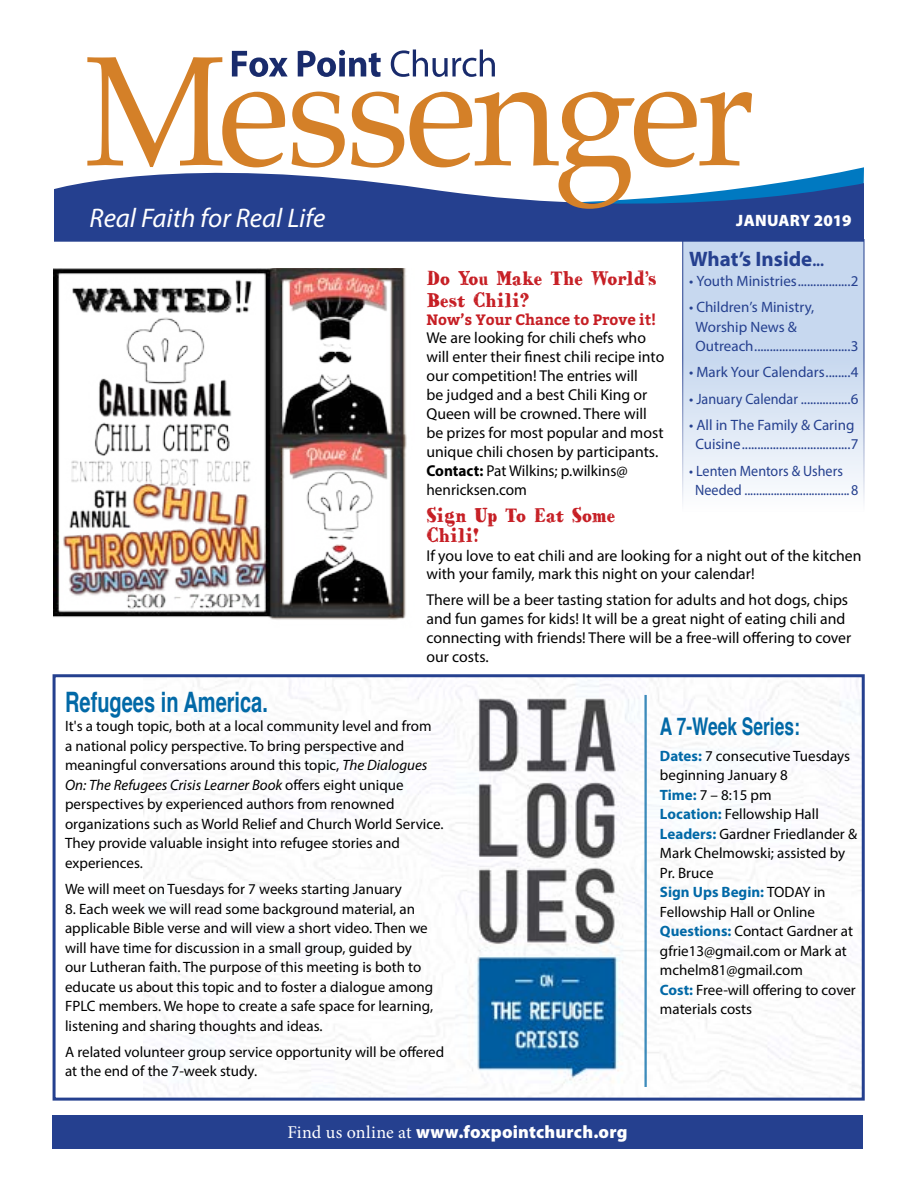
<style>
.page{position:relative;width:918px;height:1188px;background:#fff}
.page>*{position:absolute;margin:0;border:0;box-sizing:border-box;transform-origin:0 0}
.t1{font:700 28.2px "Helvetica";color:#0269a7;scale:.71 1}
.t2{font:italic 27px "Myriad Pro";color:#fff}
.t3{font:700 24.3px "Helvetica";color:#0269a7;scale:.71 1}
.t4{font:700 21px "Myriad Pro";color:#25408f}
.t5{font:900 18px "Myriad Pro";letter-spacing:.01em;color:#fff}
.t6{font:500 16.5px/21.6px "HVD Bodedo";letter-spacing:-.025em;color:#c61e24;scale:.9 1}
.t7{font:900 16.5px "Myriad Pro";color:#fff}
.t8{font:15.75px/18.9px "Myriad Pro";color:#000}
.t9{font:15px/19.5px "Myriad Pro";color:#000}
.t10{font:15px/19.5px "Myriad Pro";color:#25408f}
.t11{font:15px/19.5px "Myriad Pro";color:#25408f;scale:.94 1}
.t12{font:700 15px "Bitter";color:#c61e24}
.s1{font-size:15px}
.s2{font-weight:700}
.s3{font-style:italic}
.s4{font-family:"Minion Pro";font-weight:400}
.s5{font-weight:700;color:#0269a7}
</style>
<div class="page">
<div style="left:683px;top:239px;width:181px;height:273px;background:linear-gradient(to bottom,#b9ceeb,#f4f7fb)"></div>
<div style="left:53px;top:1115px;width:810px;height:33px;background:#25408f"></div>
<svg style="left:232px;top:50px;width:251px;height:7px"></svg>
<svg style="left:54px;top:167px;width:810px;height:75px;background:#304e98"></svg>
<svg style="left:87px;top:57px;width:665px;height:152px"></svg>
<img style="left:144px;top:678px;width:717px;height:419px">
<div style="left:53px;top:674px;width:812px;height:427px;border:3px solid #25408f"></div>
<hr style="left:646px;top:695px;width:1px;height:392px;background:#0269a7">
<hr style="left:645px;top:695px;width:1px;height:392px;background:#0269a7">
<img style="left:53px;top:269px;width:354px;height:351px">
<h2 class="t2" style="left:90px;top:201px;width:237px">Real Faith for Real Life</h2>
<p class="t7" style="left:736px;top:210px;width:117px">JANUARY 2019</p>
<h3 class="t4" style="left:689px;top:246px;width:137px">What’s Inside<span class="s1">...</span></h3>
<p class="t10" style="left:689px;top:271px;width:171px">• Youth Ministries.................2</p>
<p class="t10" style="left:695px;top:297px;width:165px;text-indent:-6px">• Children’s Ministry,<br>Worship News &amp;<br>Outreach...............................3</p>
<p class="t10" style="left:689px;top:362px;width:171px">• Mark Your Calendars........4</p>
<p class="t10" style="left:689px;top:389px;width:171px">• January Calendar ................6</p>
<p class="t10" style="left:689px;top:415px;width:171px;text-align:center">• All in The Family &amp; Caring<br>Cuisine...................................7</p>
<p class="t11" style="left:695px;top:461px;width:175px;text-indent:-6px">• Lenten Mentors &amp; Ushers<br>Needed ....................................8</p>
<p class="t6" style="left:426px;top:267px;width:257px">Do You Make The World’s<br>Best Chili?</p>
<p class="t12" style="left:426px;top:310px;width:231px">Now’s Your Chance to Prove it!</p>
<p class="t8" style="left:426px;top:328px;width:239px">We are looking for chili chefs who will enter their finest chili recipe into our competition! The entries will<br>be judged and a best Chili King or<br>Queen will be crowned. There will be prizes for most popular and most unique chili chosen by participants.<br><span class="s2">Contact:</span> Pat Wilkins; p.wilkins@ henricksen.com</p>
<p class="t6" style="left:426px;top:505px;width:212px;line-height:19.8px">Sign Up To Eat Some<br>Chili!</p>
<p class="t8" style="left:426px;top:546px;width:437px">If you love to eat chili and are looking for a night out of the kitchen with your family, mark this night on your calendar!</p>
<p class="t8" style="left:426px;top:590px;width:426px">There will be a beer tasting station for adults and hot dogs, chips and fun games for kids! It will be a great night of eating chili and connecting with friends! There will be a free-will offering to cover our costs.</p>
<h1 class="t1" style="left:65px;top:679px;width:287px">Refugees in America.</h1>
<p class="t9" style="left:65px;top:716px;width:380px">It's a tough topic, both at a local community level and from<br>a national policy perspective. To bring perspective and meaningful conversations around this topic, <span class="s3">The Dialogues On: The Refugees Crisis Learner Book</span> offers eight unique perspectives by experienced authors from renowned organizations such as World Relief and Church World Service.<br>They provide valuable insight into refugee stories and experiences.</p>
<p class="t9" style="left:65px;top:879px;width:338px">We will meet on Tuesdays for 7 weeks starting January</p>
<p class="t9" style="left:65px;top:899px;width:370px">8. Each week we will read some background material, an applicable Bible verse and will view a short video. Then we will have time for discussion in a small group, guided by our Lutheran faith. The purpose of this meeting is both to educate us about this topic and to foster a dialogue among FPLC members. We hope to create a safe space for learning, listening and sharing thoughts and ideas.</p>
<p class="t9" style="left:65px;top:1042px;width:381px">A related volunteer group service opportunity will be offered at the end of the 7-week study.</p>
<p class="t5" style="left:288px;top:1120px;width:341px"><span class="s4">Find us online at</span> www.foxpointchurch.org</p>
<h3 class="t3" style="left:660px;top:706px;width:199px">A 7-Week Series:</h3>
<p class="t9" style="left:660px;top:746px;width:199px"><span class="s5">Dates:</span> 7 consecutive Tuesdays beginning January 8<br><span class="s5">Time:</span> 7 – 8:15 pm<br><span class="s5">Location:</span> Fellowship Hall<br><span class="s5">Leaders:</span> Gardner Friedlander &amp;<br>Mark Chelmowski; assisted by<br>Pr. Bruce<br><span class="s5">Sign Ups Begin:</span> TODAY in<br>Fellowship Hall or Online<br><span class="s5">Questions:</span> Contact Gardner at gfrie13@gmail.com or Mark at mchelm81@gmail.com<br><span class="s5">Cost:</span> Free-will offering to cover materials costs</p>
</div>
